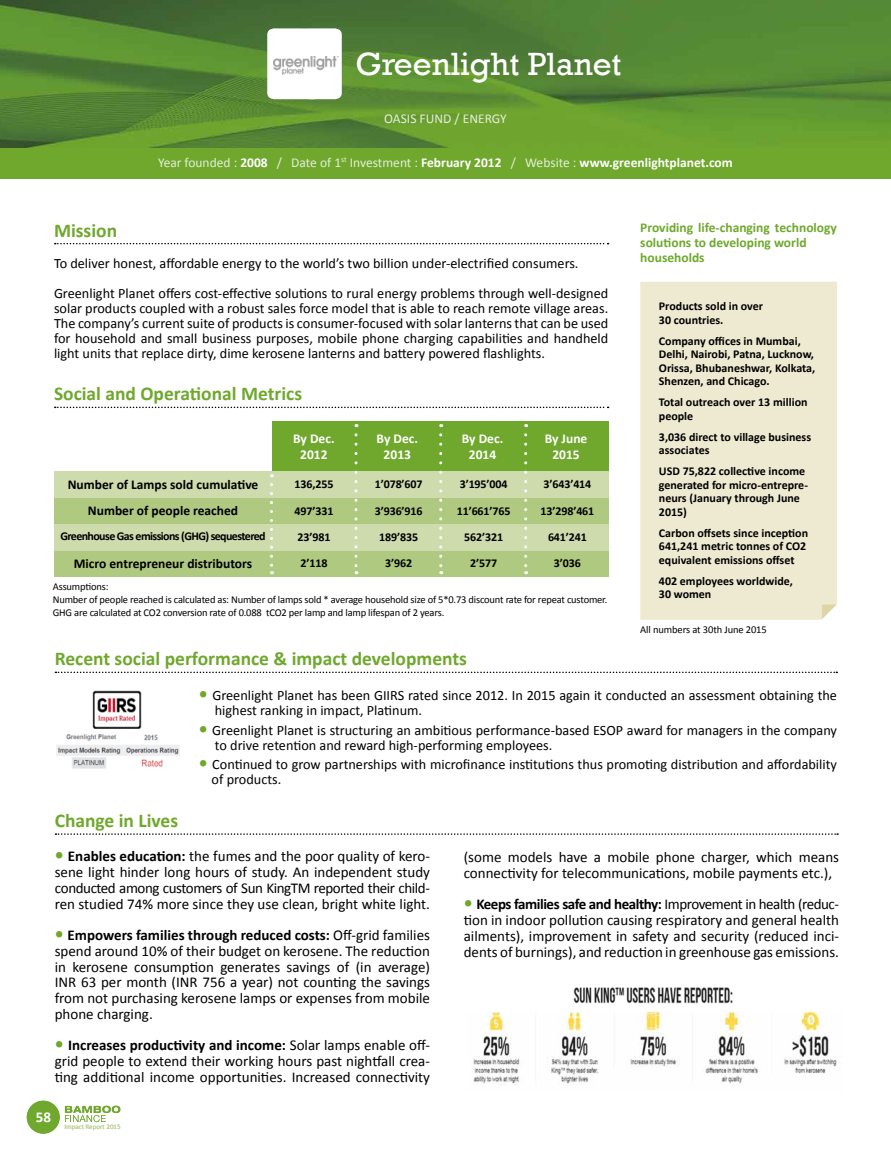
<style>
.page{position:relative;width:891px;height:1161px;background:#fff}
.page>*{position:absolute;margin:0;border:0;box-sizing:border-box;transform-origin:0 0}
.t1{font:33px "Rockwell";color:#fff}
.t2{font:700 19.5px "Calibri";color:#6fa82d}
.t3{font:15px/15.8px "Calibri";color:#000;text-align:justify}
.t4{font:700 15px "Calibri";color:#fff}
.t5{font:14.25px/15px "Calibri";color:#000}
.t6{font:13.5px "Calibri";color:#e6edd8}
.t7{font:700 13.5px "Calibri";color:#000}
.t8{font:700 13.5px/15px "Calibri";color:#6fa82d}
.t9{font:700 13.5px/16.2px "Calibri";color:#fff;text-align:center}
.t10{font:700 12px/13.5px "Calibri";color:#000}
.t11{font:700 12px "Calibri";letter-spacing:-.05em;color:#000}
.t12{font:10.5px/12.6px "Calibri";letter-spacing:-.015em;color:#000}
.t13{font:7.05px "Calibri";color:#b0c981}
.s1{font-weight:700;color:#fff}
.s2{font-weight:700;font-size:18px;color:#6fa82d}
.s3{font-weight:700}
</style>
<div class="page">
<div style="left:27px;top:1101px;width:33px;height:33px;background:#6fa82d;border-radius:50%"></div>
<img style="left:0;top:0;width:891px;height:148px">
<div style="left:0;top:148px;width:891px;height:31px;background:#6fa82d"></div>
<svg style="left:65px;top:1106px;width:55px;height:16px"></svg>
<svg style="left:266px;top:27px;width:77px;height:74px"></svg>
<div style="left:640px;top:282px;width:197px;height:338px;background:#eeead2"></div>
<svg style="left:55px;top:243px;width:554px;height:1px"></svg>
<svg style="left:55px;top:672px;width:782px;height:1px"></svg>
<img style="left:56px;top:690px;width:124px;height:79px">
<svg style="left:55px;top:833px;width:783px;height:2px"></svg>
<img style="left:472px;top:1011px;width:365px;height:74px">
<img style="left:573px;top:987px;width:160px;height:17px">
<svg style="left:55px;top:407px;width:554px;height:1px"></svg>
<div style="left:272px;top:421px;width:336px;height:50px;background:#6fa82d"></div>
<div style="left:54px;top:498px;width:554px;height:26px;background:#b0c981"></div>
<div style="left:54px;top:550px;width:554px;height:26px;background:#b0c981"></div>
<div style="left:54px;top:471px;width:554px;height:27px;background:#cddbad"></div>
<div style="left:54px;top:524px;width:554px;height:26px;background:#cddbad"></div>
<svg style="left:355px;top:435px;width:3px;height:139px"></svg>
<svg style="left:439px;top:435px;width:3px;height:139px"></svg>
<svg style="left:524px;top:435px;width:3px;height:139px"></svg>
<svg style="left:270px;top:485px;width:3px;height:89px"></svg>
<h1 class="t1" style="left:355px;top:45px;width:268px">Greenlight Planet</h1>
<p class="t6" style="left:384px;top:110px;width:124px">OASIS FUND / ENERGY</p>
<p class="t6" style="left:158px;top:154px;width:576px">Year founded : <span class="s1">2008</span> / Date of 1<sup>st</sup> Investment : <span class="s1">February 2012</span> / Website : <span class="s1">www.greenlightplanet.com</span></p>
<h2 class="t2" style="left:54px;top:218px;width:65px">Mission</h2>
<p class="t5" style="left:54px;top:248px;width:556px;line-height:30px">To deliver honest, affordable energy to the world’s two billion under-electrified consumers.<br>Greenlight Planet offers cost-effective solutions to rural energy problems through well-designed</p>
<p class="t5" style="left:54px;top:300px;width:556px;text-align:justify">solar products coupled with a robust sales force model that is able to reach remote village areas.<br>The company’s current suite of products is consumer-focused with solar lanterns that can be used for household and small business purposes, mobile phone charging capabilities and handheld light units that replace dirty, dime kerosene lanterns and battery powered flashlights.</p>
<h2 class="t2" style="left:54px;top:382px;width:250px">Social and Operational Metrics</h2>
<p class="t9" style="left:293px;top:430px;width:43px">By Dec.<br>2012</p>
<p class="t9" style="left:377px;top:430px;width:43px">By Dec.<br>2013</p>
<p class="t9" style="left:462px;top:430px;width:43px">By Dec.<br>2014</p>
<p class="t9" style="left:545px;top:430px;width:44px">By June<br>2015</p>
<p class="t7" style="left:68px;top:476px;width:192px">Number of Lamps sold cumulative</p>
<p class="t10" style="left:295px;top:477px;width:40px">136,255</p>
<p class="t10" style="left:375px;top:477px;width:49px">1’078’607</p>
<p class="t10" style="left:460px;top:477px;width:49px">3’195’004</p>
<p class="t10" style="left:544px;top:477px;width:49px">3’643’414</p>
<p class="t7" style="left:88px;top:502px;width:152px">Number of people reached</p>
<p class="t10" style="left:295px;top:503px;width:40px">497’331</p>
<p class="t10" style="left:375px;top:503px;width:49px">3’936’916</p>
<p class="t10" style="left:457px;top:503px;width:55px">11’661’765</p>
<p class="t10" style="left:541px;top:503px;width:55px">13’298’461</p>
<p class="t11" style="left:60px;top:529px;width:207px">Greenhouse Gas emissions (GHG) sequestered</p>
<p class="t10" style="left:298px;top:530px;width:34px">23’981</p>
<p class="t10" style="left:379px;top:530px;width:40px">189’835</p>
<p class="t10" style="left:464px;top:530px;width:40px">562’321</p>
<p class="t10" style="left:548px;top:530px;width:40px">641’241</p>
<p class="t7" style="left:74px;top:555px;width:180px">Micro entrepreneur distributors</p>
<p class="t10" style="left:301px;top:556px;width:28px">2’118</p>
<p class="t10" style="left:385px;top:556px;width:28px">3’962</p>
<p class="t10" style="left:470px;top:556px;width:28px">2’577</p>
<p class="t10" style="left:554px;top:556px;width:28px">3’036</p>
<p class="t12" style="left:53px;top:580px;width:556px">Assumptions:<br>Number of people reached is calculated as: Number of lamps sold * average household size of 5*0.73 discount rate for repeat customer.<br>GHG are calculated at CO2 conversion rate of 0.088 tCO2 per lamp and lamp lifespan of 2 years.</p>
<h2 class="t2" style="left:55px;top:647px;width:414px">Recent social performance &amp; impact developments</h2>
<p class="t8" style="left:640px;top:219px;width:198px">Providing life-changing technology solutions to developing world households</p>
<p class="t10" style="left:659px;top:299px;width:106px">Products sold in over<br>30 countries.</p>
<p class="t10" style="left:659px;top:334px;width:158px">Company offices in Mumbai,<br>Delhi, Nairobi, Patna, Lucknow,<br>Orissa, Bhubaneshwar, Kolkata,<br>Shenzen, and Chicago.</p>
<p class="t10" style="left:659px;top:395px;width:150px">Total outreach over 13 million people</p>
<p class="t10" style="left:659px;top:430px;width:154px">3,036 direct to village business associates</p>
<p class="t10" style="left:659px;top:464px;width:151px">USD 75,822 collective income generated for micro-entrepre&shy;neurs (January through June<br>2015)</p>
<p class="t10" style="left:659px;top:526px;width:151px">Carbon offsets since inception<br>641,241 metric tonnes of CO2 equivalent emissions offset</p>
<p class="t10" style="left:659px;top:574px;width:136px">402 employees worldwide,<br>30 women</p>
<p class="t12" style="left:640px;top:623px;width:128px">All numbers at 30th June 2015</p>
<p class="t5" style="left:215px;top:687px;width:624px;text-indent:-16px"><span class="s2">•</span> Greenlight Planet has been GIIRS rated since 2012. In 2015 again it conducted an assessment obtaining the highest ranking in impact, Platinum.</p>
<p class="t5" style="left:215px;top:722px;width:624px;text-indent:-16px"><span class="s2">•</span> Greenlight Planet is structuring an ambitious performance-based ESOP award for managers in the company to drive retention and reward high-performing employees.</p>
<p class="t5" style="left:212px;top:756px;width:627px;text-indent:-13px"><span class="s2">•</span> Continued to grow partnerships with microfinance institutions thus promoting distribution and affordability of products.</p>
<h2 class="t2" style="left:55px;top:808px;width:125px">Change in Lives</h2>
<p class="t3" style="left:55px;top:848px;width:377px"><span class="s2">•</span> <span class="s3">Enables education:</span> the fumes and the poor quality of kero&shy;sene light hinder long hours of study. An independent study conducted among customers of Sun KingTM reported their child&shy;ren studied 74% more since they use clean, bright white light.</p>
<p class="t3" style="left:55px;top:926px;width:377px"><span class="s2">•</span> <span class="s3">Empowers families through reduced costs:</span> Off-grid families spend around 10% of their budget on kerosene. The reduction in kerosene consumption generates savings of (in average)<br>INR 63 per month (INR 756 a year) not counting the savings from not purchasing kerosene lamps or expenses from mobile phone charging.</p>
<p class="t3" style="left:55px;top:1037px;width:377px"><span class="s2">•</span> <span class="s3">Increases productivity and income:</span> Solar lamps enable off&shy;grid people to extend their working hours past nightfall crea&shy;ting additional income opportunities. Increased connectivity</p>
<p class="t4" style="left:36px;top:1108px;width:17px">58</p>
<p class="t13" style="left:64px;top:1122px;width:58px">Impact Report 2015</p>
<p class="t3" style="left:464px;top:849px;width:377px">(some models have a mobile phone charger, which means connectivity for telecommunications, mobile payments etc.),</p>
<p class="t3" style="left:464px;top:896px;width:377px"><span class="s2">•</span> <span class="s3">Keeps families safe and healthy:</span> Improvement in health (reduc&shy;tion in indoor pollution causing respiratory and general health ailments), improvement in safety and security (reduced inci&shy;dents of burnings), and reduction in greenhouse gas emissions.</p>
</div>
